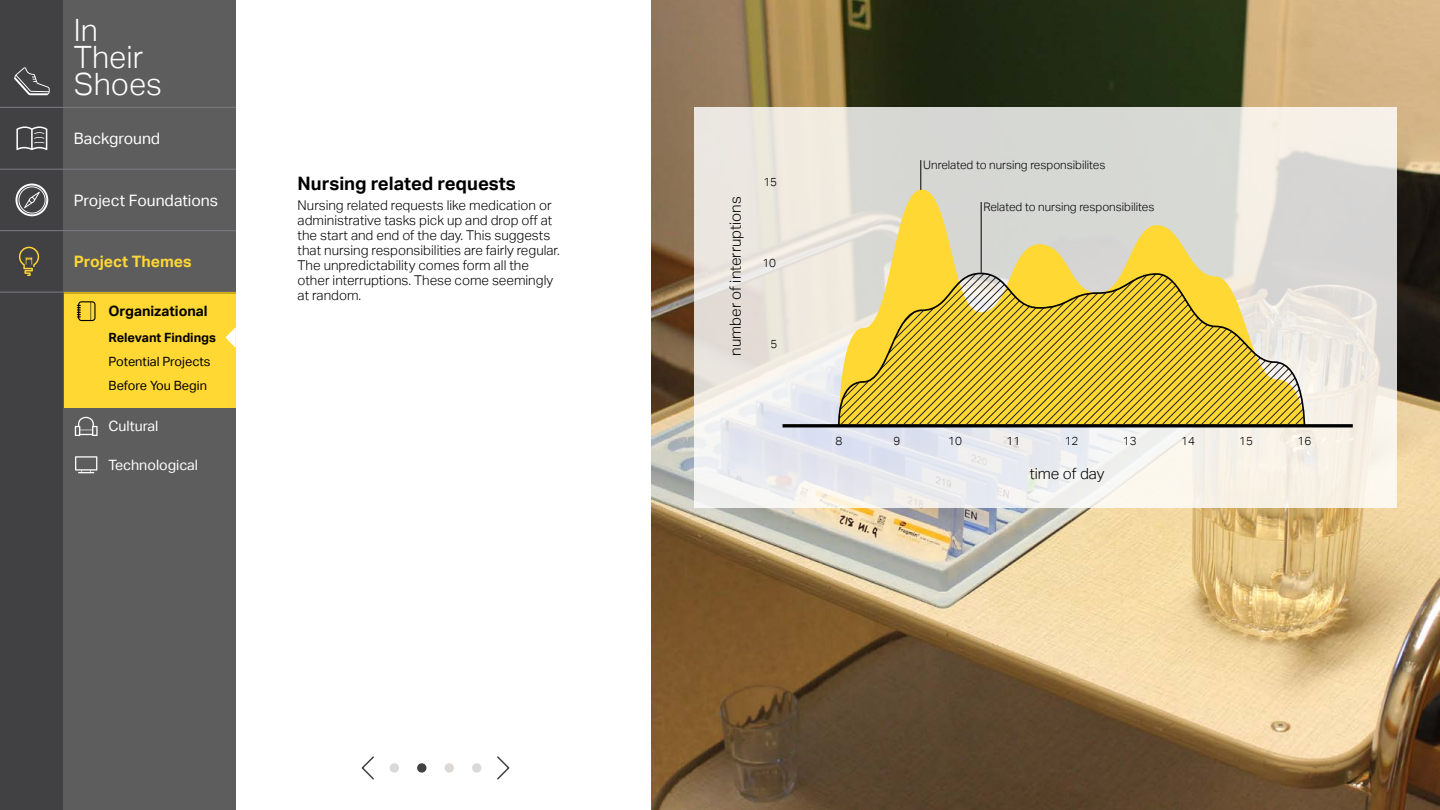
<style>
.page{position:relative;width:1440px;height:810px;background:#fff}
.page>*{position:absolute;margin:0;border:0;box-sizing:border-box;transform-origin:0 0}
.t1{font:300 30.75px/27.5px "Aktiv Grotesk Trial";color:#fff}
.t2{font:700 18.52px "Aktiv Grotesk Trial";color:#000}
.t3{font:15.75px "Aktiv Grotesk Trial";color:#fff}
.t4{font:700 15.75px "Aktiv Grotesk Trial";color:#ffd833}
.t5{font:300 15.3px "Aktiv Grotesk Trial";color:#000}
.t6{font:14.25px "Aktiv Grotesk Trial";color:#fff}
.t7{font:700 14.25px "Aktiv Grotesk Trial";color:#000}
.t8{font:300 13.5px/15px "Aktiv Grotesk Trial";color:#000}
.t9{font:12.75px "Aktiv Grotesk Trial";color:#000}
.t10{font:700 12.75px "Aktiv Grotesk Trial";color:#000}
.t11{font:300 11.7px "Aktiv Grotesk Trial";color:#000}
</style>
<div class="page">
<div style="left:0;top:0;width:64px;height:810px;background:#414042"></div>
<div style="left:63px;top:0;width:174px;height:810px;background:#5e5d5e"></div>
<img style="left:652px;top:0;width:788px;height:810px">
<svg style="left:695px;top:107px;width:702px;height:401px;background:#e7e5e1"></svg>
<hr style="left:0;top:107px;width:237px;height:1px;background:#7c7c81">
<hr style="left:0;top:292px;width:237px;height:1px;background:#7c7c81">
<hr style="left:0;top:169px;width:237px;height:1px;background:#7c7c81">
<hr style="left:0;top:230px;width:237px;height:1px;background:#7c7c81">
<div style="left:64px;top:292px;width:173px;height:115px;background:#ffd833"></div>
<hr style="left:64px;top:292px;width:173px;height:2px;background:#ccaa19">
<svg style="left:225px;top:327px;width:11px;height:21px"></svg>
<svg style="left:839px;top:189px;width:465px;height:83px;background:#e0d9b7"></svg>
<hr style="left:783px;top:424px;width:570px;height:3px;background:#000">
<hr style="left:981px;top:202px;width:1px;height:71px;background:#000">
<hr style="left:921px;top:160px;width:1px;height:30px;background:#000">
<svg style="left:837px;top:272px;width:469px;height:153px;background:#dabe4b"></svg>
<svg style="left:497px;top:756px;width:13px;height:24px"></svg>
<svg style="left:361px;top:756px;width:13px;height:24px"></svg>
<svg style="left:16px;top:184px;width:32px;height:32px"></svg>
<svg style="left:19px;top:247px;width:20px;height:29px"></svg>
<svg style="left:16px;top:126px;width:31px;height:24px"></svg>
<svg style="left:77px;top:301px;width:19px;height:20px"></svg>
<svg style="left:75px;top:456px;width:22px;height:17px"></svg>
<svg style="left:75px;top:417px;width:23px;height:19px"></svg>
<div style="left:390px;top:763px;width:9px;height:10px;background:#dbd8d6;border-radius:50%"></div>
<div style="left:472px;top:763px;width:9px;height:10px;background:#dbd8d6;border-radius:50%"></div>
<div style="left:445px;top:763px;width:9px;height:10px;background:#dbd8d6;border-radius:50%"></div>
<div style="left:417px;top:763px;width:9px;height:10px;background:#414042;border-radius:50%"></div>
<svg style="left:14px;top:67px;width:36px;height:28px"></svg>
<div style="left:236px;top:0;width:12px;height:810px;background:#fff"></div>
<h1 class="t1" style="left:74px;top:16px;width:90px">In<br>Their<br>Shoes</h1>
<p class="t3" style="left:74px;top:129px;width:88px">Background</p>
<p class="t3" style="left:74px;top:191px;width:146px">Project Foundations</p>
<p class="t4" style="left:74px;top:252px;width:119px">Project Themes</p>
<p class="t7" style="left:108px;top:303px;width:101px">Organizational</p>
<p class="t10" style="left:109px;top:330px;width:109px">Relevant Findings</p>
<p class="t9" style="left:109px;top:354px;width:103px">Potential Projects</p>
<p class="t9" style="left:109px;top:378px;width:100px">Before You Begin</p>
<p class="t6" style="left:108px;top:418px;width:52px">Cultural</p>
<p class="t6" style="left:108px;top:457px;width:91px">Technological</p>
<h2 class="t2" style="left:298px;top:173px;width:220px">Nursing related requests</h2>
<p class="t8" style="left:298px;top:198px;width:264px">Nursing related requests like medication or administrative tasks pick up and drop off at the start and end of the day. This suggests that nursing responsibilities are fairly regular.<br>The unpredictability comes form all the other interruptions. These come seemingly at random.</p>
<p class="t5" style="left:726px;top:356px;width:161px;rotate:-90deg">number of interruptions</p>
<p class="t11" style="left:763px;top:175px;width:15px">15</p>
<p class="t11" style="left:762px;top:256px;width:15px">10</p>
<p class="t11" style="left:771px;top:337px;width:8px">5</p>
<p class="t11" style="left:923px;top:158px;width:184px">Unrelated to nursing responsibilites</p>
<p class="t11" style="left:983px;top:200px;width:172px">Related to nursing responsibilites</p>
<p class="t11" style="left:835px;top:434px;width:8px">8</p>
<p class="t11" style="left:894px;top:434px;width:8px">9</p>
<p class="t11" style="left:948px;top:434px;width:15px">10</p>
<p class="t11" style="left:1007px;top:434px;width:15px">11</p>
<p class="t11" style="left:1065px;top:434px;width:15px">12</p>
<p class="t11" style="left:1123px;top:434px;width:15px">13</p>
<p class="t11" style="left:1181px;top:434px;width:15px">14</p>
<p class="t11" style="left:1239px;top:434px;width:15px">15</p>
<p class="t11" style="left:1297px;top:434px;width:15px">16</p>
<p class="t5" style="left:1030px;top:465px;width:76px">time of day</p>
</div>
